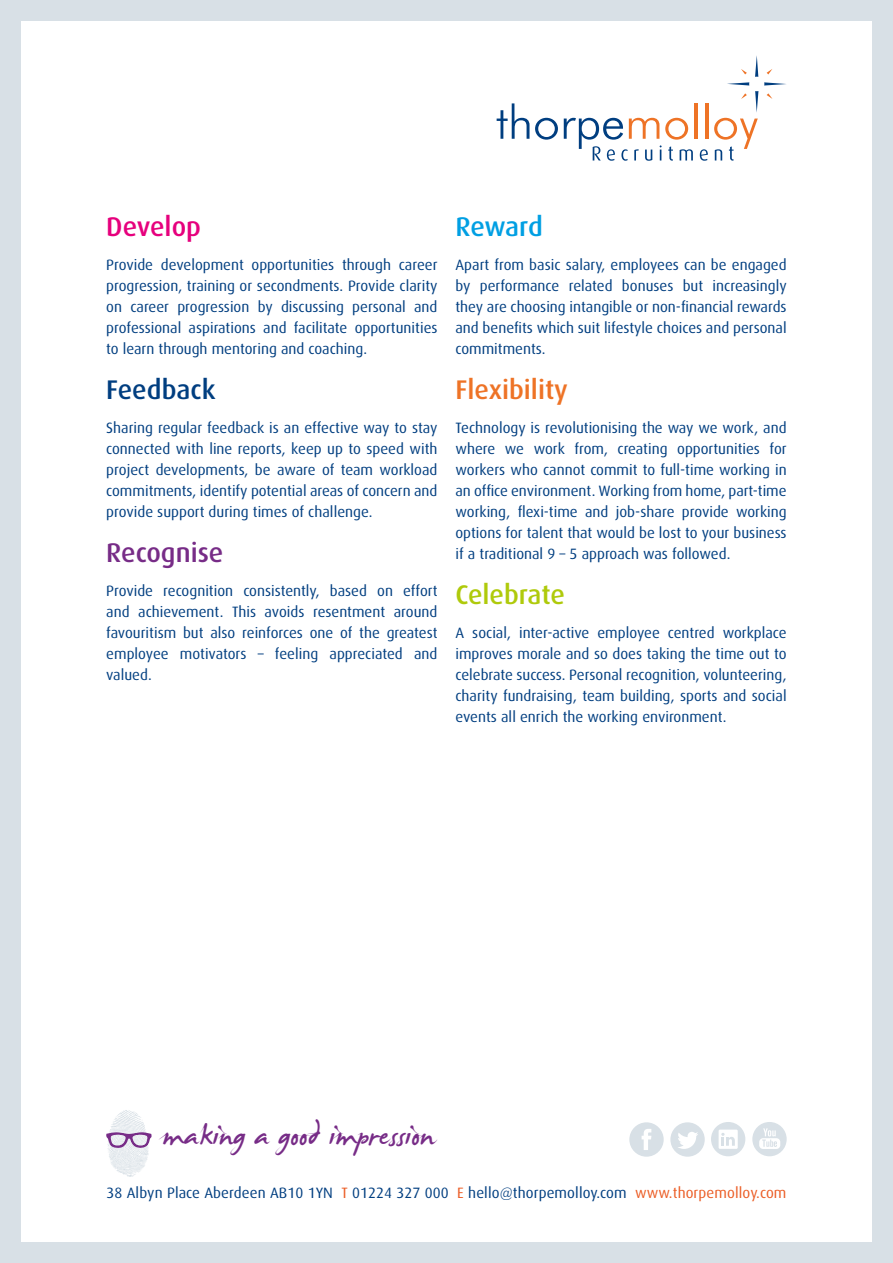
<style>
.page{position:relative;width:893px;height:1263px;background:#d8e0e6}
.page>*{position:absolute;margin:0;border:0;box-sizing:border-box;transform-origin:0 0}
.t1{font:49.5px "James Fajardo";color:#772c87}
.t2{font:500 27px "Dax";color:#ee7326}
.t3{font:500 27px "Dax";color:#772c87}
.t4{font:500 27px "Dax";letter-spacing:-.005em;color:#afca0b}
.t5{font:500 27px "Dax";color:#003e80}
.t6{font:500 27px "Dax";color:#e6007d}
.t7{font:500 27px "Dax";letter-spacing:-.015em;color:#009fe3}
.t8{font:15px/21px "Dax";color:#003e80;text-align:justify}
.s1{color:#eb5c24}
</style>
<div class="page">
<div style="left:21px;top:21px;width:851px;height:1221px;background:#fff"></div>
<svg style="left:497px;top:103px;width:32px;height:36px"></svg>
<svg style="left:535px;top:118px;width:23px;height:22px"></svg>
<hr style="left:694px;top:103px;width:3px;height:36px;background:#ee7326">
<hr style="left:705px;top:103px;width:3px;height:36px;background:#ee7326">
<svg style="left:764px;top:82px;width:23px;height:4px"></svg>
<svg style="left:767px;top:69px;width:5px;height:5px"></svg>
<svg style="left:767px;top:93px;width:5px;height:6px"></svg>
<svg style="left:564px;top:118px;width:129px;height:43px;background:#dad9dd"></svg>
<svg style="left:700px;top:149px;width:8px;height:12px"></svg>
<svg style="left:714px;top:55px;width:44px;height:106px;background:#f4edea"></svg>
<svg style="left:106px;top:1109px;width:47px;height:68px"></svg>
<svg style="left:670px;top:1122px;width:35px;height:35px"></svg>
<svg style="left:629px;top:1122px;width:35px;height:35px"></svg>
<svg style="left:711px;top:1122px;width:34px;height:34px"></svg>
<svg style="left:752px;top:1122px;width:35px;height:34px"></svg>
<h2 class="t6" style="left:106px;top:212px;width:96px">Develop</h2>
<p class="t8" style="left:106px;top:255px;width:333px">Provide development opportunities through career progression, training or secondments. Provide clarity on career progression by discussing personal and professional aspirations and facilitate opportunities to learn through mentoring and coaching.</p>
<h2 class="t5" style="left:106px;top:375px;width:111px">Feedback</h2>
<p class="t8" style="left:106px;top:418px;width:333px">Sharing regular feedback is an effective way to stay connected with line reports, keep up to speed with project developments, be aware of team workload commitments, identify potential areas of concern and provide support during times of challenge.</p>
<h2 class="t3" style="left:106px;top:538px;width:119px">Recognise</h2>
<p class="t8" style="left:106px;top:580px;width:333px">Provide recognition consistently, based on effort and achievement. This avoids resentment around favouritism but also reinforces one of the greatest employee motivators – feeling appreciated and valued.</p>
<h2 class="t7" style="left:455px;top:212px;width:89px">Reward</h2>
<p class="t8" style="left:455px;top:255px;width:333px">Apart from basic salary, employees can be engaged by performance related bonuses but increasingly they are choosing intangible or non-financial rewards and benefits which suit lifestyle choices and personal commitments.</p>
<h2 class="t2" style="left:455px;top:375px;width:114px">Flexibility</h2>
<p class="t8" style="left:455px;top:418px;width:333px">Technology is revolutionising the way we work, and where we work from, creating opportunities for workers who cannot commit to full-time working in an office environment. Working from home, part-time working, flexi-time and job-share provide working options for talent that would be lost to your business if a traditional 9 – 5 approach was followed.</p>
<h2 class="t4" style="left:455px;top:580px;width:111px">Celebrate</h2>
<p class="t8" style="left:455px;top:622px;width:333px">A social, inter-active employee centred workplace improves morale and so does taking the time out to celebrate success. Personal recognition, volunteering, charity fundraising, team building, sports and social events all enrich the working environment.</p>
<h1 class="t1" style="left:163px;top:1109px;width:273px">making a good impression</h1>
<p class="t8" style="left:106px;top:1182px;width:681px">38 Albyn Place Aberdeen AB10 1YN <span class="s1">T</span> 01224 327 000 <span class="s1">E</span> hello@thorpemolloy.com <span class="s1">www.thorpemolloy.com</span></p>
</div>
